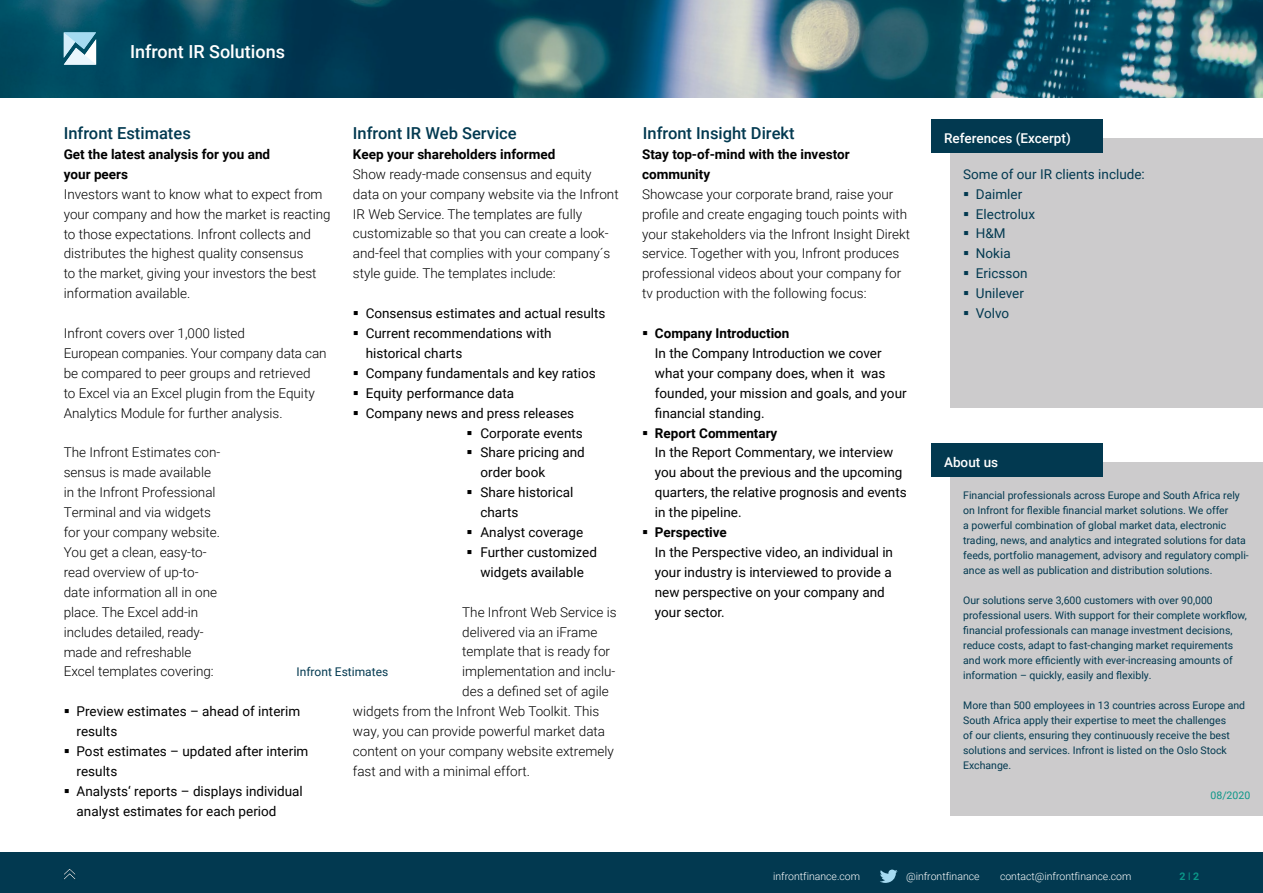
<style>
.page{position:relative;width:1263px;height:893px;background:#fff}
.page>*{position:absolute;margin:0;border:0;box-sizing:border-box;transform-origin:0 0}
.t1{font:500 18px "Roboto";color:#fff}
.t2{font:500 16.5px "Roboto";color:#023950}
.t3{font:300 13.5px/20px "Roboto";color:#000}
.t4{font:13.5px/20px "Roboto";color:#000}
.t5{font:700 13.5px/20px "Roboto";color:#000}
.t6{font:13.5px/20px "Roboto";color:#023950}
.t7{font:500 13.5px "Roboto";color:#fff}
.t8{font:12px "Roboto";color:#023950}
.t9{font:10.5px/15px "Roboto";color:#023950}
.t10{font:300 10.5px "Roboto";color:#fff}
.t11{font:10.5px "Roboto";color:#0b9688}
.t12{font:700 10.5px "Roboto";color:#0b9688}
</style>
<div class="page">
<img style="left:0;top:0;width:1263px;height:97px">
<svg style="left:64px;top:32px;width:32px;height:33px"></svg>
<div style="left:950px;top:462px;width:313px;height:354px;background:#cccbcc"></div>
<div style="left:931px;top:443px;width:172px;height:34px;background:#023950"></div>
<div style="left:950px;top:138px;width:313px;height:270px;background:#cccbcc"></div>
<div style="left:931px;top:119px;width:172px;height:34px;background:#023950"></div>
<div style="left:0;top:853px;width:1263px;height:40px;background:#023950"></div>
<svg style="left:880px;top:870px;width:18px;height:13px"></svg>
<img style="left:64px;top:869px;width:12px;height:11px">
<h1 class="t1" style="left:130px;top:39px;width:156px">Infront IR Solutions</h1>
<p class="t2" style="left:64px;top:122px;width:129px">Infront Estimates</p>
<p class="t5" style="left:64px;top:144px;width:208px">Get the latest analysis for you and your peers</p>
<p class="t3" style="left:64px;top:183px;width:268px">Investors want to know what to expect from your company and how the market is reacting to those expectations. Infront collects and distributes the highest quality consensus<br>to the market, giving your investors the best information available.</p>
<p class="t3" style="left:64px;top:323px;width:264px">Infront covers over 1,000 listed<br>European companies. Your company data can be compared to peer groups and retrieved<br>to Excel via an Excel plugin from the Equity Analytics Module for further analysis.</p>
<p class="t3" style="left:64px;top:442px;width:158px">The Infront Estimates con&shy;sensus is made available in the Infront Professional<br>Terminal and via widgets for your company website.<br>You get a clean, easy-to&shy;read overview of up-to&shy;date information all in one place. The Excel add-in includes detailed, ready&shy;made and refreshable<br>Excel templates covering:</p>
<p class="t4" style="left:77px;top:701px;width:233px">Preview estimates – ahead of interim results<br>Post estimates – updated after interim results<br>Analysts‘ reports – displays individual analyst estimates for each period</p>
<p class="t2" style="left:353px;top:122px;width:165px">Infront IR Web Service</p>
<p class="t5" style="left:353px;top:144px;width:204px">Keep your shareholders informed</p>
<p class="t3" style="left:353px;top:163px;width:267px">Show ready-made consensus and equity data on your company website via the Infront IR Web Service. The templates are fully customizable so that you can create a look&shy;and-feel that complies with your company´s style guide. The templates include:</p>
<p class="t4" style="left:366px;top:303px;width:241px">Consensus estimates and actual results</p>
<p class="t4" style="left:366px;top:323px;width:187px">Current recommendations with</p>
<p class="t4" style="left:366px;top:343px;width:98px">historical charts</p>
<p class="t4" style="left:366px;top:362px;width:232px">Company fundamentals and key ratios</p>
<p class="t4" style="left:366px;top:382px;width:150px">Equity performance data</p>
<p class="t4" style="left:366px;top:402px;width:210px">Company news and press releases</p>
<p class="t4" style="left:480px;top:422px;width:104px">Corporate events</p>
<p class="t4" style="left:480px;top:442px;width:106px">Share pricing and</p>
<p class="t4" style="left:480px;top:462px;width:66px">order book</p>
<p class="t4" style="left:480px;top:482px;width:95px">Share historical</p>
<p class="t4" style="left:480px;top:502px;width:40px">charts</p>
<p class="t4" style="left:480px;top:522px;width:104px">Analyst coverage</p>
<p class="t4" style="left:480px;top:542px;width:118px">Further customized</p>
<p class="t4" style="left:480px;top:561px;width:105px">widgets available</p>
<p class="t3" style="left:462px;top:601px;width:156px">The Infront Web Service is</p>
<p class="t3" style="left:462px;top:621px;width:137px">delivered via an iFrame</p>
<p class="t3" style="left:462px;top:641px;width:149px">template that is ready for</p>
<p class="t3" style="left:462px;top:661px;width:155px">implementation and inclu-</p>
<p class="t3" style="left:462px;top:681px;width:148px">des a defined set of agile</p>
<p class="t3" style="left:353px;top:701px;width:248px">widgets from the Infront Web Toolkit. This</p>
<p class="t3" style="left:353px;top:721px;width:254px">way, you can provide powerful market data</p>
<p class="t3" style="left:353px;top:741px;width:262px">content on your company website extremely</p>
<p class="t3" style="left:353px;top:760px;width:179px">fast and with a minimal effort.</p>
<p class="t8" style="left:297px;top:664px;width:93px">Infront Estimates</p>
<p class="t2" style="left:643px;top:122px;width:153px">Infront Insight Direkt</p>
<p class="t5" style="left:642px;top:144px;width:209px">Stay top-of-mind with the investor community</p>
<p class="t3" style="left:642px;top:183px;width:269px">Showcase your corporate brand, raise your profile and create engaging touch points with your stakeholders via the Infront Insight Direkt service. Together with you, Infront produces professional videos about your company for tv production with the following focus:</p>
<p class="t5" style="left:655px;top:323px;width:136px">Company Introduction</p>
<p class="t4" style="left:655px;top:343px;width:253px">In the Company Introduction we cover what your company does, when it was founded, your mission and goals, and your financial standing.</p>
<p class="t5" style="left:655px;top:422px;width:124px">Report Commentary</p>
<p class="t4" style="left:655px;top:442px;width:253px">In the Report Commentary, we interview you about the previous and the upcoming quarters, the relative prognosis and events in the pipeline.</p>
<p class="t5" style="left:655px;top:522px;width:74px">Perspective</p>
<p class="t4" style="left:655px;top:542px;width:240px">In the Perspective video, an individual in your industry is interviewed to provide a new perspective on your company and your sector.</p>
<p class="t7" style="left:944px;top:129px;width:128px">References (Excerpt)</p>
<p class="t6" style="left:976px;top:163px;width:170px;text-indent:-13px">Some of our IR clients include:<br>Daimler<br>Electrolux<br>H&amp;M<br>Nokia<br>Ericsson<br>Unilever<br>Volvo</p>
<p class="t7" style="left:944px;top:453px;width:56px">About us</p>
<p class="t9" style="left:963px;top:487px;width:287px">Financial professionals across Europe and South Africa rely on Infront for flexible financial market solutions. We offer<br>a powerful combination of global market data, electronic trading, news, and analytics and integrated solutions for data feeds, portfolio management, advisory and regulatory compli&shy;ance as well as publication and distribution solutions.</p>
<p class="t9" style="left:963px;top:592px;width:285px">Our solutions serve 3,600 customers with over 90,000 professional users. With support for their complete workflow, financial professionals can manage investment decisions, reduce costs, adapt to fast-changing market requirements and work more efficiently with ever-increasing amounts of information – quickly, easily and flexibly.</p>
<p class="t9" style="left:963px;top:697px;width:283px">More than 500 employees in 13 countries across Europe and South Africa apply their expertise to meet the challenges<br>of our clients, ensuring they continuously receive the best solutions and services. Infront is listed on the Oslo Stock Exchange.</p>
<p class="t11" style="left:1210px;top:788px;width:41px">08/2020</p>
<p class="t10" style="left:773px;top:869px;width:88px">infrontfinance.com</p>
<p class="t10" style="left:906px;top:869px;width:75px">@infrontfinance</p>
<p class="t10" style="left:1000px;top:869px;width:133px">contact@infrontfinance.com</p>
<p class="t12" style="left:1179px;top:869px;width:21px">2 2</p>
</div>
